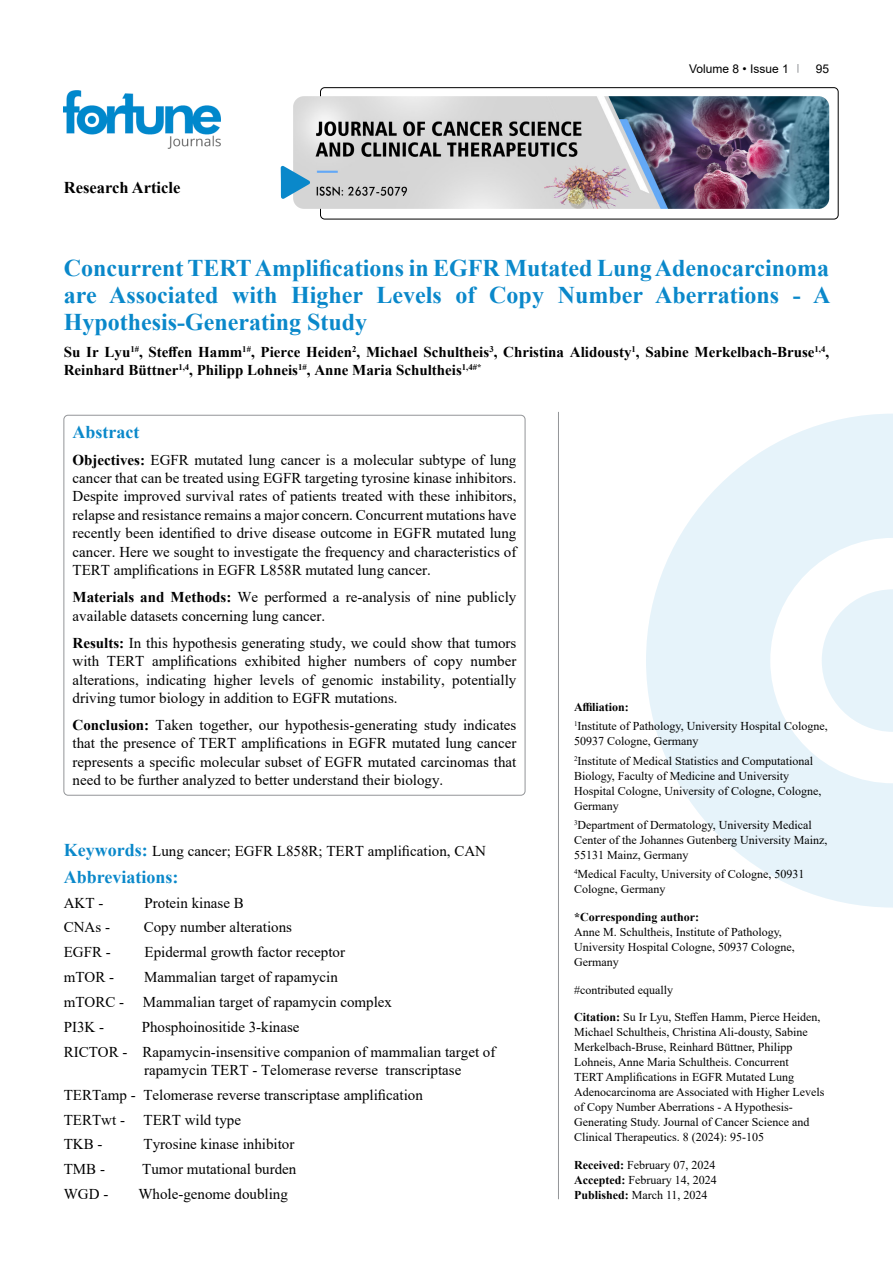
<style>
.page{position:relative;width:893px;height:1263px;background:#fff}
.page>*{position:absolute;margin:0;border:0;box-sizing:border-box;transform-origin:0 0}
.t1{font:700 24px/27px "Times New Roman";color:#0a88ca;text-align:justify}
.t2{font:700 18px "Times New Roman";color:#0a88ca}
.t3{font:700 16.5px "Times New Roman";color:#000}
.t4{font:15px/18.5px "Times New Roman";color:#000;text-align:justify}
.t5{font:700 15px/18.5px "Times New Roman";color:#000}
.t6{font:12px/15px "Times New Roman";color:#000}
.t7{font:700 12px "Times New Roman";color:#000}
.t8{font:12px "Arial";color:#000}
.s1{font-weight:700}
.s2{font-weight:700;font-size:18px;color:#0a88ca}
</style>
<div class="page">
<div style="left:320px;top:87px;width:518px;height:132px;border:1px solid #000;border-radius:4px"></div>
<img style="left:64px;top:90px;width:157px;height:59px">
<img style="left:293px;top:96px;width:536px;height:113px">
<svg style="left:281px;top:166px;width:29px;height:33px"></svg>
<svg style="left:646px;top:414px;width:247px;height:493px;fill:#e6f3fa"></svg>
<svg style="left:822px;top:589px;width:71px;height:143px"></svg>
<hr style="left:558px;top:412px;width:1px;height:787px;background:#939598">
<p class="t3" style="left:64px;top:175px;width:118px">Research Article</p>
<p class="t8" style="left:689px;top:60px;width:101px">Volume 8 • Issue 1</p>
<p class="t8" style="left:816px;top:60px;width:15px">95</p>
<h1 class="t1" style="left:64px;top:254px;width:768px">Concurrent TERT Amplifications in EGFR Mutated Lung Adenocarcinoma are Associated with Higher Levels of Copy Number Aberrations - A Hypothesis-Generating Study</h1>
<p class="t5" style="left:64px;top:342px;width:767px">Su Ir Lyu<sup>1#</sup>, Steffen Hamm<sup>1#</sup>, Pierce Heiden<sup>2</sup>, Michael Schultheis<sup>3</sup>, Christina Alidousty<sup>1</sup>, Sabine Merkelbach-Bruse<sup>1,4</sup>,<br>Reinhard Büttner<sup>1,4</sup>, Philipp Lohneis<sup>1#</sup>, Anne Maria Schultheis<sup>1,4#*</sup></p>
<p class="t2" style="left:73px;top:419px;width:68px">Abstract</p>
<p class="t4" style="left:73px;top:450px;width:445px"><span class="s1">Objectives:</span> EGFR mutated lung cancer is a molecular subtype of lung cancer that can be treated using EGFR targeting tyrosine kinase inhibitors.<br>Despite improved survival rates of patients treated with these inhibitors, relapse and resistance remains a major concern. Concurrent mutations have recently been identified to drive disease outcome in EGFR mutated lung cancer. Here we sought to investigate the frequency and characteristics of TERT amplifications in EGFR L858R mutated lung cancer.</p>
<p class="t4" style="left:73px;top:587px;width:445px"><span class="s1">Materials and Methods:</span> We performed a re-analysis of nine publicly available datasets concerning lung cancer.</p>
<p class="t4" style="left:73px;top:633px;width:445px"><span class="s1">Results:</span> In this hypothesis generating study, we could show that tumors with TERT amplifications exhibited higher numbers of copy number alterations, indicating higher levels of genomic instability, potentially driving tumor biology in addition to EGFR mutations.</p>
<p class="t4" style="left:73px;top:715px;width:445px"><span class="s1">Conclusion:</span> Taken together, our hypothesis-generating study indicates that the presence of TERT amplifications in EGFR mutated lung cancer represents a specific molecular subset of EGFR mutated carcinomas that need to be further analyzed to better understand their biology.</p>
<p class="t4" style="left:64px;top:841px;width:424px"><span class="s2">Keywords:</span> Lung cancer; EGFR L858R; TERT amplification, CAN</p>
<p class="t2" style="left:64px;top:864px;width:116px">Abbreviations:</p>
<p class="t4" style="left:64px;top:893px;width:41px">AKT -</p>
<p class="t4" style="left:145px;top:893px;width:101px">Protein kinase B</p>
<p class="t4" style="left:64px;top:918px;width:48px">CNAs -</p>
<p class="t4" style="left:144px;top:918px;width:150px">Copy number alterations</p>
<p class="t4" style="left:64px;top:942px;width:49px">EGFR -</p>
<p class="t4" style="left:145px;top:942px;width:202px">Epidermal growth factor receptor</p>
<p class="t4" style="left:64px;top:967px;width:52px">mTOR -</p>
<p class="t4" style="left:144px;top:967px;width:195px">Mammalian target of rapamycin</p>
<p class="t4" style="left:64px;top:992px;width:62px">mTORC -</p>
<p class="t4" style="left:143px;top:992px;width:251px">Mammalian target of rapamycin complex</p>
<p class="t4" style="left:64px;top:1017px;width:42px">PI3K -</p>
<p class="t4" style="left:64px;top:1014px;width:433px;line-height:24.8px;text-indent:78px">Phosphoinositide 3-kinase<br>RICTOR - Rapamycin-insensitive companion of mammalian target of</p>
<p class="t4" style="left:64px;top:1057px;width:399px;line-height:24.9px;text-align:left;text-indent:80px">rapamycin TERT - Telomerase reverse transcriptase TERTamp - Telomerase reverse transcriptase amplification TERTwt - TERT wild type<br>TKB -</p>
<p class="t4" style="left:144px;top:1135px;width:152px">Tyrosine kinase inhibitor</p>
<p class="t4" style="left:64px;top:1159px;width:43px">TMB -</p>
<p class="t4" style="left:142px;top:1159px;width:156px">Tumor mutational burden</p>
<p class="t4" style="left:64px;top:1184px;width:46px">WGD -</p>
<p class="t4" style="left:138px;top:1184px;width:151px">Whole-genome doubling</p>
<p class="t6" style="left:574px;top:697px;width:255px;line-height:19.2px"><span class="s1">Affiliation:<br></span><sup>1</sup>Institute of Pathology, University Hospital Cologne,</p>
<p class="t6" style="left:574px;top:731px;width:241px;line-height:19.2px">50937 Cologne, Germany<br><sup>2</sup>Institute of Medical Statistics and Computational</p>
<p class="t6" style="left:574px;top:768px;width:249px">Biology, Faculty of Medicine and University<br>Hospital Cologne, University of Cologne, Cologne,<br>Germany</p>
<p class="t6" style="left:574px;top:817px;width:255px"><sup>3</sup>Department of Dermatology, University Medical<br>Center of the Johannes Gutenberg University Mainz,<br>55131 Mainz, Germany</p>
<p class="t6" style="left:574px;top:866px;width:232px"><sup>4</sup>Medical Faculty, University of Cologne, 50931<br>Cologne, Germany</p>
<p class="t7" style="left:574px;top:908px;width:127px">*Corresponding author:</p>
<p class="t6" style="left:574px;top:924px;width:222px">Anne M. Schultheis, Institute of Pathology,<br>University Hospital Cologne, 50937 Cologne,<br>Germany</p>
<p class="t6" style="left:574px;top:982px;width:100px">#contributed equally</p>
<p class="t6" style="left:574px;top:1009px;width:252px"><span class="s1">Citation:</span> Su Ir Lyu, Steffen Hamm, Pierce Heiden, Michael Schultheis, Christina Ali-dousty, Sabine Merkelbach-Bruse, Reinhard Büttner, Philipp Lohneis, Anne Maria Schultheis. Concurrent<br>TERT Amplifications in EGFR Mutated Lung Adenocarcinoma are Associated with Higher Levels of Copy Number Aberrations - A Hypothesis-Generating Study. Journal of Cancer Science and Clinical Therapeutics. 8 (2024): 95-105</p>
<p class="t6" style="left:574px;top:1157px;width:144px;text-align:justify"><span class="s1">Received:</span> February 07, 2024<br><span class="s1">Accepted:</span> February 14, 2024<br><span class="s1">Published:</span> March 11, 2024</p>
</div>
